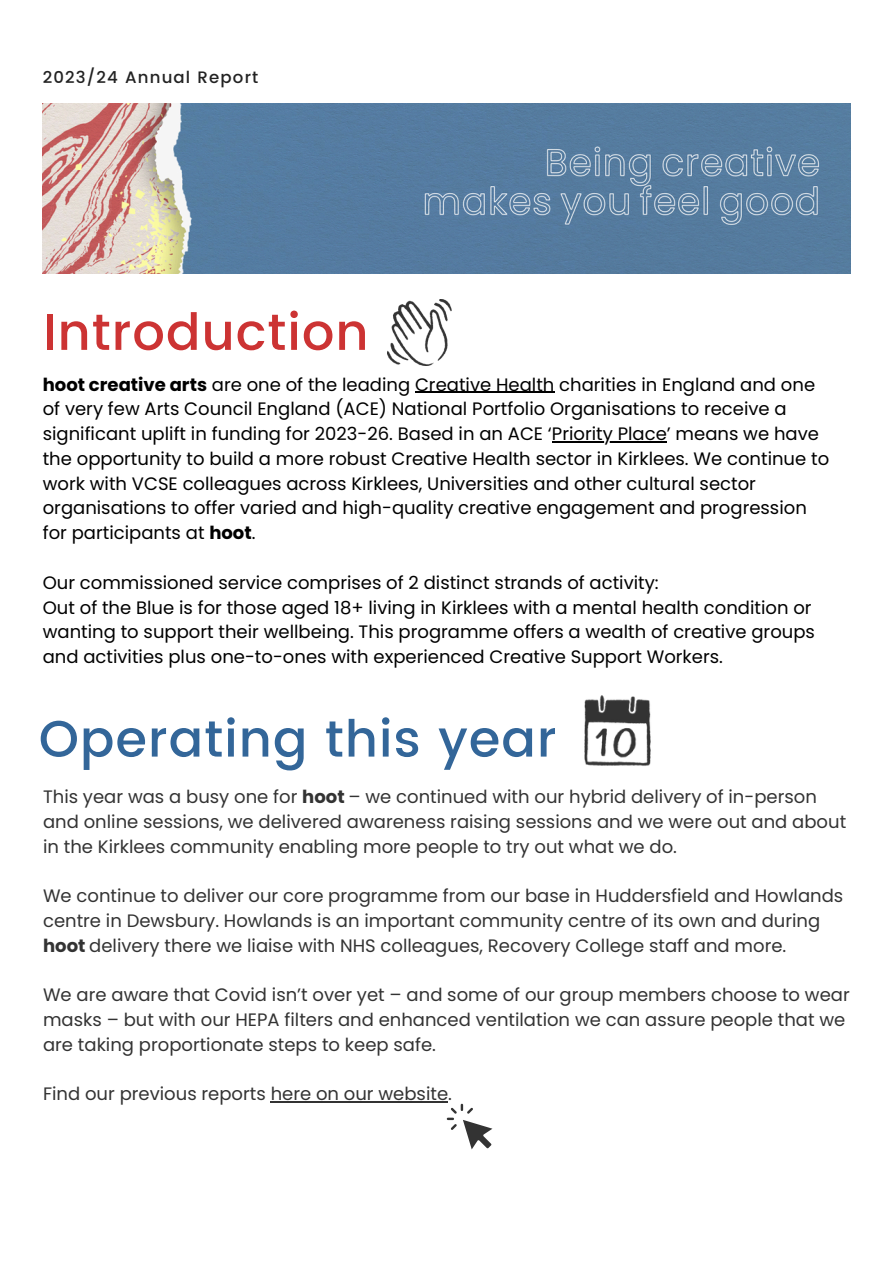
<style>
.page{position:relative;width:894px;height:1264px;background:#fff}
.page>*{position:absolute;margin:0;border:0;box-sizing:border-box;transform-origin:0 0}
.t1{font:500 51px "Poppins";letter-spacing:.02em;color:#369}
.t2{font:500 51px "Poppins";letter-spacing:.02em;color:#c33}
.t3{font:18px/24.8px "Poppins";color:#000}
.t4{font:18px/24.8px "Poppins";color:#333}
.t5{font:500 16.5px "Poppins";letter-spacing:.07em;color:#222}
.s1{font-weight:700}
</style>
<div class="page">
<img style="left:43px;top:103px;width:807px;height:170px">
<img style="left:387px;top:299px;width:64px;height:66px">
<img style="left:584px;top:695px;width:67px;height:71px">
<svg style="left:446px;top:1103px;width:46px;height:46px"></svg>
<hr style="left:415px;top:392px;width:139px;height:1px;background:#000">
<hr style="left:551px;top:441px;width:115px;height:1px;background:#000">
<hr style="left:270px;top:1101px;width:178px;height:1px;background:#333">
<p class="t5" style="left:43px;top:68px;width:217px">2023/24 Annual Report</p>
<p class="t2" style="left:43px;top:302px;width:327px">Introduction</p>
<p class="t3" style="left:43px;top:372px;width:777px"><span class="s1">hoot creative arts</span> are one of the leading Creative Health charities in England and one of very few Arts Council England (ACE) National Portfolio Organisations to receive a significant uplift in funding for 2023-26. Based in an ACE ‘Priority Place’ means we have</p>
<p class="t3" style="left:43px;top:446px;width:787px">the opportunity to build a more robust Creative Health sector in Kirklees. We continue to work with VCSE colleagues across Kirklees, Universities and other cultural sector organisations to offer varied and high-quality creative engagement and progression for participants at <span class="s1">hoot</span>.</p>
<p class="t3" style="left:43px;top:570px;width:773px">Our commissioned service comprises of 2 distinct strands of activity:<br>Out of the Blue is for those aged 18+ living in Kirklees with a mental health condition or wanting to support their wellbeing. This programme offers a wealth of creative groups and activities plus one-to-ones with experienced Creative Support Workers.</p>
<p class="t1" style="left:39px;top:709px;width:519px">Operating this year</p>
<h1 class="t4" style="left:43px;top:784px;width:804px">This year was a busy one for <span class="s1">hoot</span> – we continued with our hybrid delivery of in-person and online sessions, we delivered awareness raising sessions and we were out and about in the Kirklees community enabling more people to try out what we do.</h1>
<p class="t4" style="left:43px;top:883px;width:801px">We continue to deliver our core programme from our base in Huddersfield and Howlands centre in Dewsbury. Howlands is an important community centre of its own and during <span class="s1">hoot</span> delivery there we liaise with NHS colleagues, Recovery College staff and more.</p>
<p class="t4" style="left:43px;top:982px;width:808px">We are aware that Covid isn’t over yet – and some of our group members choose to wear masks – but with our HEPA filters and enhanced ventilation we can assure people that we are taking proportionate steps to keep safe.</p>
<p class="t4" style="left:43px;top:1081px;width:410px">Find our previous reports here on our website.</p>
</div>
